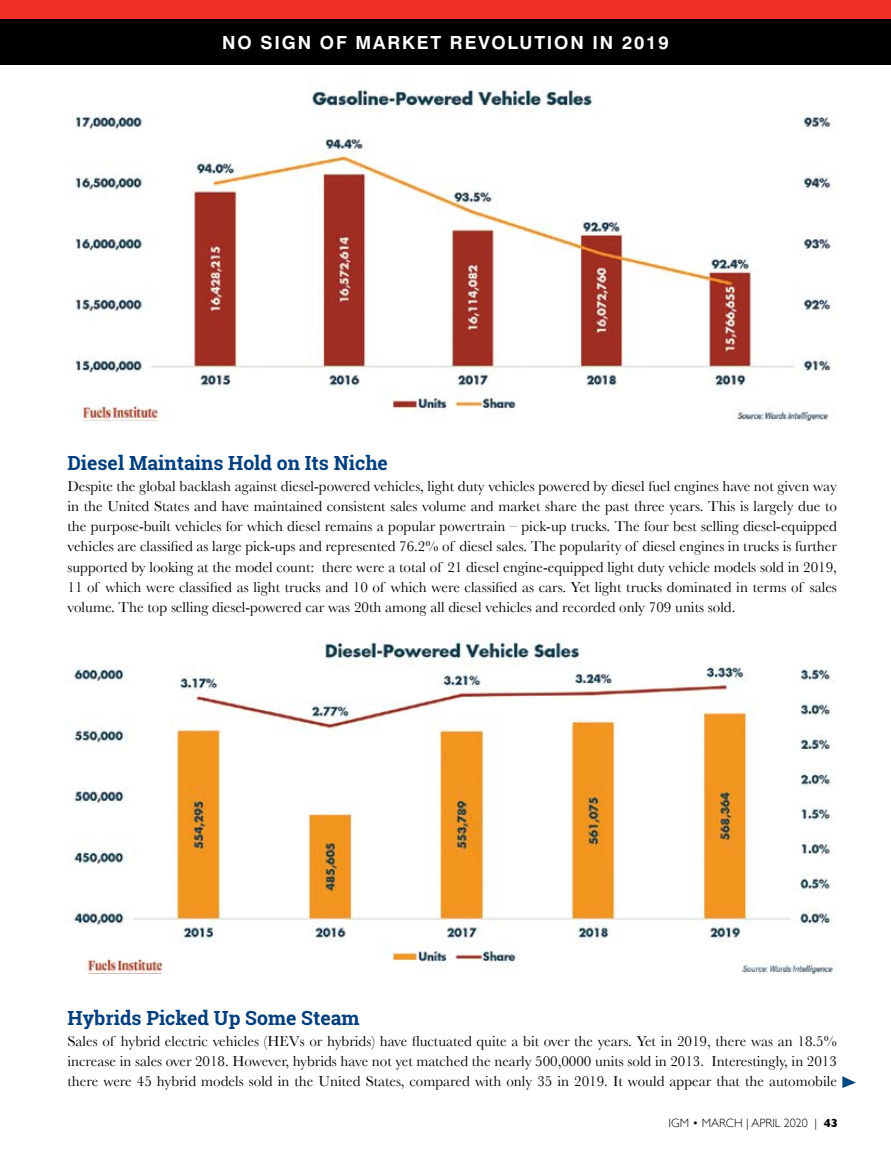
<style>
.page{position:relative;width:891px;height:1161px;background:#fff}
.page>*{position:absolute;margin:0;border:0;box-sizing:border-box;transform-origin:0 0}
.t1{font:700 19.5px "Roboto Slab";color:#003e7e}
.t2{font:700 18.15px "Swiss 721 BT";letter-spacing:.1em;color:#fff}
.t3{font:15px/20.2px "Baskerville";color:#000;text-align:justify}
.t4{font:300 12px "Gill Sans";color:#000}
.s1{font-weight:700}
</style>
<div class="page">
<div style="left:0;top:0;width:891px;height:21px;background:#ee3124"></div>
<div style="left:0;top:19px;width:891px;height:45px;background:#000"></div>
<img style="left:75px;top:87px;width:761px;height:333px">
<img style="left:68px;top:640px;width:768px;height:333px">
<svg style="left:842px;top:1076px;width:14px;height:12px"></svg>
<p class="t2" style="left:222px;top:31px;width:448px">NO SIGN Of MARKET REvOLuTION IN 2019</p>
<h1 class="t1" style="left:68px;top:450px;width:322px">Diesel Maintains Hold on Its Niche</h1>
<p class="t3" style="left:68px;top:475px;width:771px">Despite the global backlash against diesel-powered vehicles, light duty vehicles powered by diesel fuel engines have not given way in the United States and have maintained consistent sales volume and market share the past three years. This is largely due to the purpose-built vehicles for which diesel remains a popular powertrain – pick-up trucks. The four best selling diesel-equipped vehicles are classified as large pick-ups and represented 76.2% of diesel sales. The popularity of diesel engines in trucks is further supported by looking at the model count: there were a total of 21 diesel engine-equipped light duty vehicle models sold in 2019, 11 of which were classified as light trucks and 10 of which were classified as cars. Yet light trucks dominated in terms of sales volume. The top selling diesel-powered car was 20th among all diesel vehicles and recorded only 709 units sold.</p>
<h1 class="t1" style="left:68px;top:1005px;width:294px">Hybrids Picked Up Some Steam</h1>
<p class="t3" style="left:68px;top:1030px;width:771px">Sales of hybrid electric vehicles (HEVs or hybrids) have fluctuated quite a bit over the years. Yet in 2019, there was an 18.5% increase in sales over 2018. However, hybrids have not yet matched the nearly 500,0000 units sold in 2013. Interestingly, in 2013 there were 45 hybrid models sold in the United States, compared with only 35 in 2019. It would appear that the automobile</p>
<p class="t4" style="left:669px;top:1116px;width:171px">IGM • MARCH | APRIL 2020 | <span class="s1">43</span></p>
</div>
